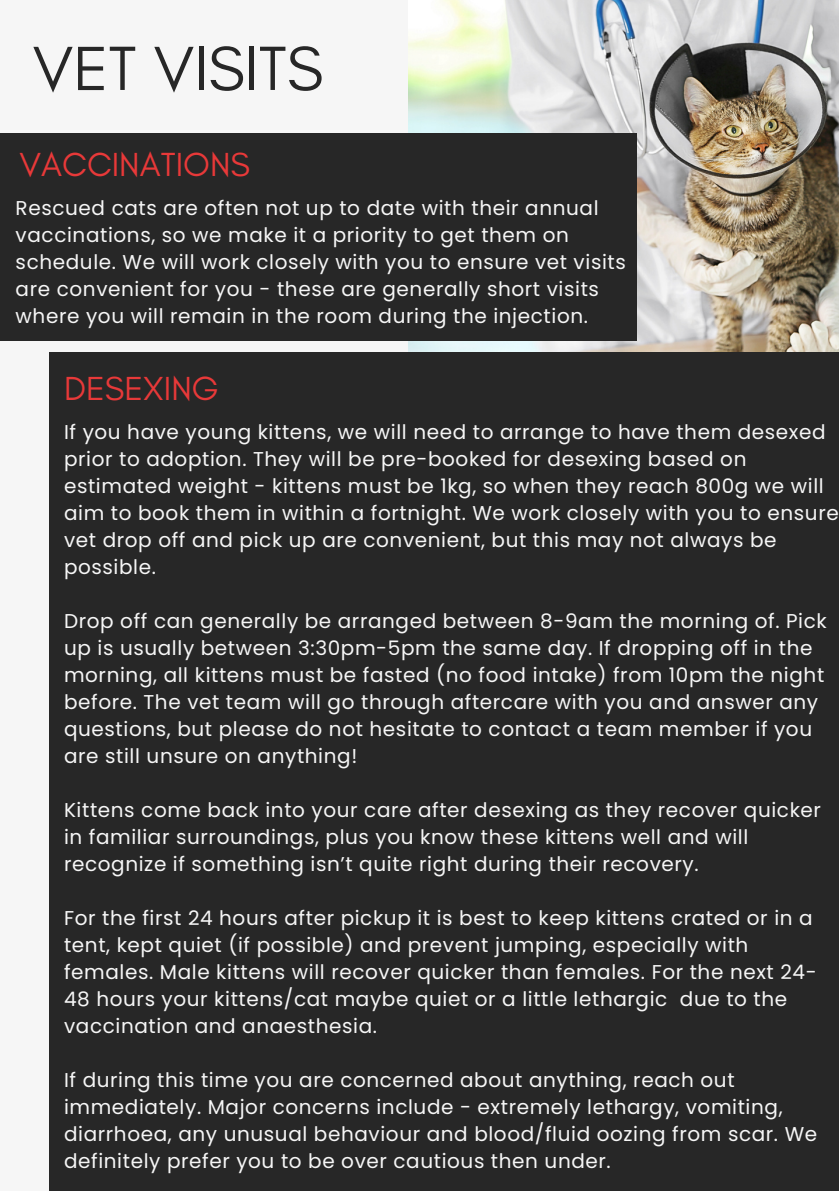
<style>
.page{position:relative;width:839px;height:1191px;background:#fff}
.page>*{position:absolute;margin:0;border:0;box-sizing:border-box;transform-origin:0 0}
.t1{font:63.6px "Glacial Indifference";color:#272727}
.t2{font:34px "Glacial Indifference";color:#e83939}
.t3{font:20px/27px "Poppins";letter-spacing:.03em;color:#f6f6f6}
</style>
<div class="page">
<div style="left:0;top:0;width:838px;height:1191px;background:#f6f6f6"></div>
<img style="left:408px;top:0;width:430px;height:353px">
<div style="left:49px;top:353px;width:789px;height:838px;background:#272727"></div>
<div style="left:0;top:134px;width:636px;height:207px;background:#272727"></div>
<h1 class="t1" style="left:33px;top:30px;width:292px">VET VISITS</h1>
<h2 class="t2" style="left:20px;top:144px;width:232px">VACCINATIONS</h2>
<p class="t3" style="left:16px;top:194px;width:611px">Rescued cats are often not up to date with their annual vaccinations, so we make it a priority to get them on schedule. We will work closely with you to ensure vet visits are convenient for you - these are generally short visits where you will remain in the room during the injection.</p>
<h2 class="t2" style="left:64px;top:367px;width:156px">DESEXING</h2>
<p class="t3" style="left:64px;top:419px;width:776px">If you have young kittens, we will need to arrange to have them desexed prior to adoption. They will be pre-booked for desexing based on estimated weight - kittens must be 1kg, so when they reach 800g we will aim to book them in within a fortnight. We work closely with you to ensure vet drop off and pick up are convenient, but this may not always be possible.</p>
<p class="t3" style="left:64px;top:608px;width:764px">Drop off can generally be arranged between 8-9am the morning of. Pick up is usually between 3:30pm-5pm the same day. If dropping off in the morning, all kittens must be fasted (no food intake) from 10pm the night before. The vet team will go through aftercare with you and answer any questions, but please do not hesitate to contact a team member if you are still unsure on anything!</p>
<p class="t3" style="left:64px;top:797px;width:758px">Kittens come back into your care after desexing as they recover quicker in familiar surroundings, plus you know these kittens well and will recognize if something isn’t quite right during their recovery.</p>
<p class="t3" style="left:64px;top:905px;width:754px">For the first 24 hours after pickup it is best to keep kittens crated or in a tent, kept quiet (if possible) and prevent jumping, especially with females. Male kittens will recover quicker than females. For the next 24- 48 hours your kittens/cat maybe quiet or a little lethargic due to the vaccination and anaesthesia.</p>
<p class="t3" style="left:64px;top:1067px;width:754px">If during this time you are concerned about anything, reach out immediately. Major concerns include - extremely lethargy, vomiting, diarrhoea, any unusual behaviour and blood/fluid oozing from scar. We definitely prefer you to be over cautious then under.</p>
</div>
